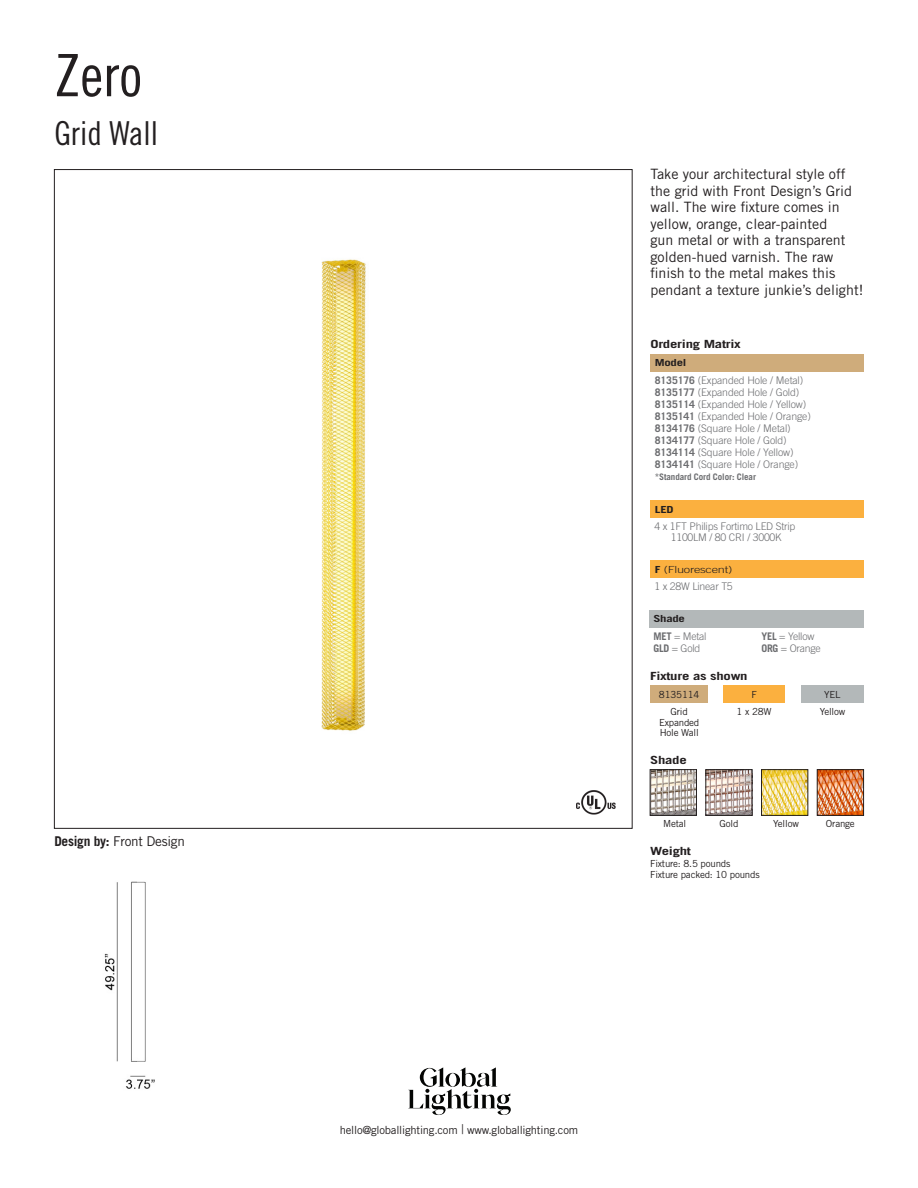
<style>
.page{position:relative;width:918px;height:1188px;background:#fff}
.page>*{position:absolute;margin:0;border:0;box-sizing:border-box;transform-origin:0 0}
.t1{font:58.5px "Trade Gothic LT Std Cn 18";color:#231f20}
.t2{font:33px "Trade Gothic LT Std Cn 18";color:#231f20}
.t3{font:14.25px/16.5px "Trade Gothic LT Std";color:#231f20}
.t4{font:13.5px "Trade Gothic LT Std";letter-spacing:-.02em;color:#231f20}
.t5{font:11.25px "Trade Gothic LT Std";letter-spacing:-.02em;color:#231f20}
.t6{font:700 11.25px "Trade Gothic LT Std";letter-spacing:-.02em;color:#231f20;scale:1.31 1}
.t7{font:300 10.5px "Trade Gothic LT Std";letter-spacing:-.01em;color:#6c6d70}
.t8{font:9.75px/10.5px "Trade Gothic LT Std";letter-spacing:-.02em;color:#231f20;text-align:center}
.t9{font:300 9.75px "Trade Gothic LT Std";letter-spacing:-.02em;color:#231f20;scale:1.31 1}
.t10{font:700 9.75px "Trade Gothic LT Std";letter-spacing:-.02em;color:#231f20;scale:1.31 1}
.t11{font:700 9px "Trade Gothic LT Std";letter-spacing:-.01em;color:#6c6d70}
.s1{font-weight:700}
.s2{font-weight:300;font-size:13.5px}
</style>
<div class="page">
<img style="left:321px;top:259px;width:45px;height:472px">
<img style="left:576px;top:790px;width:40px;height:25px">
<img style="left:652px;top:771px;width:43px;height:43px">
<div style="left:650px;top:769px;width:47px;height:47px;border:1px solid #231f20"></div>
<img style="left:708px;top:771px;width:42px;height:43px">
<div style="left:706px;top:769px;width:46px;height:47px;border:1px solid #231f20"></div>
<img style="left:763px;top:771px;width:43px;height:43px">
<div style="left:761px;top:769px;width:47px;height:47px;border:1px solid #231f20"></div>
<img style="left:819px;top:771px;width:43px;height:43px">
<div style="left:817px;top:769px;width:47px;height:47px;border:1px solid #231f20"></div>
<div style="left:650px;top:685px;width:57px;height:18px;background:#cfac7b"></div>
<div style="left:724px;top:685px;width:61px;height:18px;background:#fbb03f"></div>
<div style="left:801px;top:685px;width:63px;height:18px;background:#b3b8b9"></div>
<div style="left:650px;top:354px;width:214px;height:18px;background:#cfac7b"></div>
<div style="left:650px;top:610px;width:214px;height:18px;background:#b3b8b9"></div>
<div style="left:650px;top:560px;width:214px;height:18px;background:#fbb03f"></div>
<div style="left:650px;top:500px;width:214px;height:18px;background:#fbb03f"></div>
<img style="left:104px;top:881px;width:51px;height:208px">
<svg style="left:408px;top:1067px;width:103px;height:48px"></svg>
<p class="t1" style="left:54px;top:41px;width:89px">Zero</p>
<p class="t2" style="left:54px;top:114px;width:105px">Grid Wall</p>
<p class="t4" style="left:54px;top:833px;width:132px"><span class="s1">Design by:</span> Front Design</p>
<p class="t3" style="left:651px;top:166px;width:214px">Take your architectural style off the grid with Front Design’s Grid wall. The wire fixture comes in yellow, orange, clear-painted<br>gun metal or with a transparent golden-hued varnish. The raw finish to the metal makes this pendant a texture junkie’s delight!</p>
<p class="t6" style="left:650px;top:337px;width:71px">Ordering Matrix</p>
<p class="t10" style="left:655px;top:357px;width:26px">Model</p>
<p class="t7" style="left:655px;top:374px;width:150px"><span class="s1">8135176</span> (Expanded Hole / Metal)</p>
<p class="t7" style="left:655px;top:386px;width:146px"><span class="s1">8135177</span> (Expanded Hole / Gold)</p>
<p class="t7" style="left:655px;top:398px;width:153px"><span class="s1">8135114</span> (Expanded Hole / Yellow)</p>
<p class="t7" style="left:655px;top:410px;width:158px"><span class="s1">8135141</span> (Expanded Hole / Orange)</p>
<p class="t7" style="left:655px;top:422px;width:137px"><span class="s1">8134176</span> (Square Hole / Metal)</p>
<p class="t7" style="left:655px;top:434px;width:133px"><span class="s1">8134177</span> (Square Hole / Gold)</p>
<p class="t7" style="left:655px;top:446px;width:140px"><span class="s1">8134114</span> (Square Hole / Yellow)</p>
<p class="t7" style="left:655px;top:458px;width:145px"><span class="s1">8134141</span> (Square Hole / Orange)</p>
<p class="t11" style="left:655px;top:471px;width:103px">*Standard Cord Color: Clear</p>
<p class="t10" style="left:655px;top:503px;width:16px">LED</p>
<p class="t7" style="left:654px;top:520px;width:142px">4 x 1FT Philips Fortimo LED Strip</p>
<p class="t7" style="left:671px;top:531px;width:112px">1100LM / 80 CRI / 3000K</p>
<p class="t9" style="left:655px;top:564px;width:61px"><span class="s1">F</span> (Fluorescent)</p>
<p class="t7" style="left:654px;top:580px;width:80px">1 x 28W Linear T5</p>
<p class="t10" style="left:653px;top:613px;width:26px">Shade</p>
<p class="t7" style="left:653px;top:630px;width:55px"><span class="s1">MET</span> = Metal</p>
<p class="t7" style="left:761px;top:630px;width:55px"><span class="s1">YEL</span> = Yellow</p>
<p class="t7" style="left:653px;top:642px;width:49px"><span class="s1">GLD</span> = Gold</p>
<p class="t7" style="left:761px;top:642px;width:61px"><span class="s1">ORG</span> = Orange</p>
<p class="t6" style="left:650px;top:669px;width:76px">Fixture as shown</p>
<p class="t8" style="left:659px;top:689px;width:42px">8135114</p>
<p class="t8" style="left:659px;top:706px;width:42px">Grid<br>Expanded<br>Hole Wall</p>
<p class="t8" style="left:737px;top:706px;width:37px">1 x 28W</p>
<p class="t8" style="left:820px;top:706px;width:27px">Yellow</p>
<p class="t8" style="left:751px;top:689px;width:7px">F</p>
<p class="t8" style="left:824px;top:689px;width:18px">YEL</p>
<p class="t6" style="left:650px;top:753px;width:29px">Shade</p>
<p class="t8" style="left:663px;top:819px;width:25px">Metal</p>
<p class="t8" style="left:720px;top:819px;width:20px">Gold</p>
<p class="t8" style="left:773px;top:819px;width:27px">Yellow</p>
<p class="t8" style="left:826px;top:819px;width:30px">Orange</p>
<p class="t6" style="left:650px;top:844px;width:33px">Weight</p>
<p class="t8" style="left:650px;top:858px;width:82px">Fixture: 8.5 pounds</p>
<p class="t8" style="left:650px;top:869px;width:111px">Fixture packed: 10 pounds</p>
<p class="t5" style="left:340px;top:1123px;width:240px">hello@globallighting.com <span class="s2">|</span> www.globallighting.com</p>
</div>
